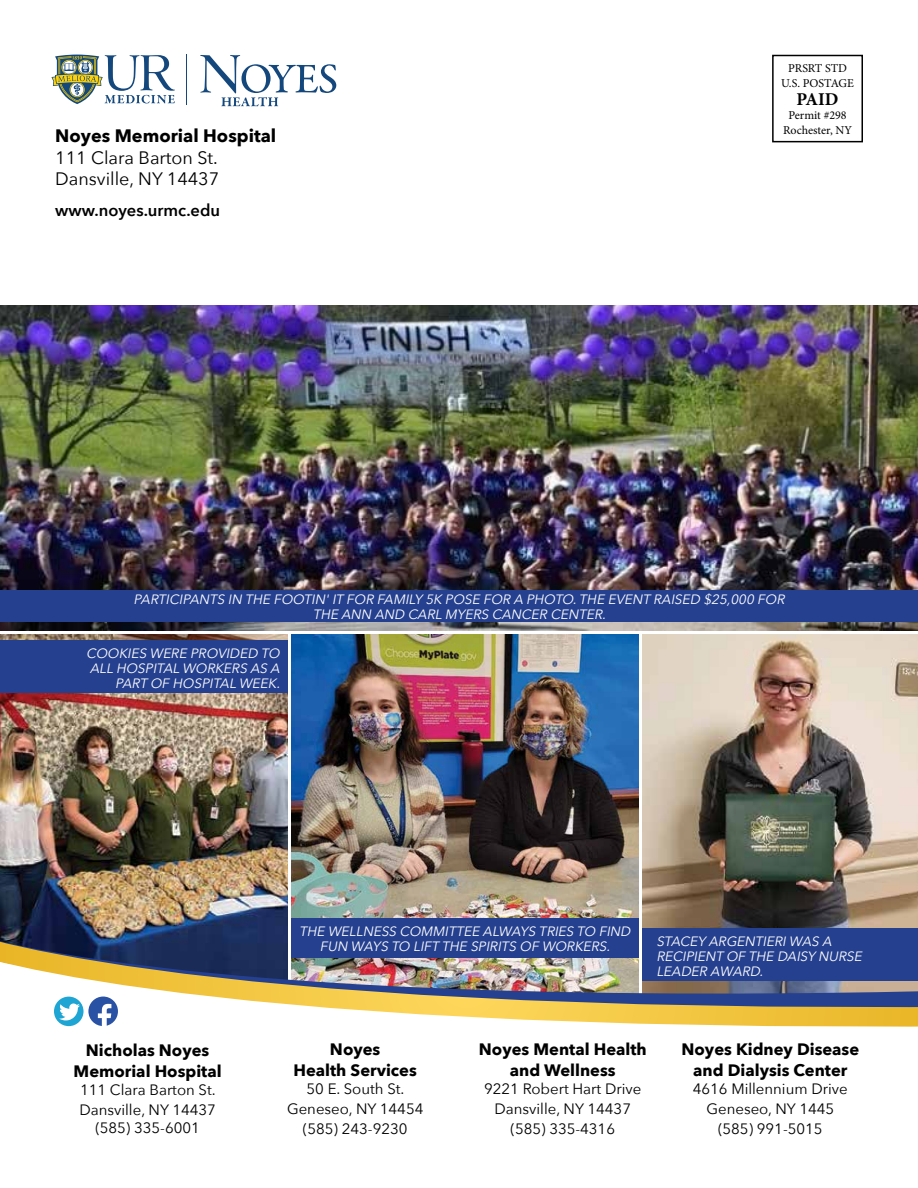
<style>
.page{position:relative;width:918px;height:1188px;background:#fff}
.page>*{position:absolute;margin:0;border:0;box-sizing:border-box;transform-origin:0 0}
.t1{font:18px/21.6px "Avenir Next";color:#000}
.t2{font:700 18px "Avenir Next";color:#000}
.t3{font:700 18px "Minion Pro";color:#000}
.t4{font:700 16.5px/20.7px "Avenir Next";color:#000;text-align:center}
.t5{font:600 16.5px "Avenir Next";color:#000}
.t6{font:15px/20.2px "Avenir Next";color:#000;text-align:center}
.t7{font:italic 13.5px/15px "Avenir Next";color:#fff;text-align:center}
.t8{font:12px/14.4px "Minion Pro";color:#000;text-align:center}
</style>
<div class="page">
<img style="left:643px;top:635px;width:275px;height:282px">
<img style="left:0;top:635px;width:287px;height:282px">
<img style="left:291px;top:635px;width:347px;height:282px">
<hr style="left:186px;top:54px;width:1px;height:50px;background:#14487d">
<svg style="left:51px;top:54px;width:124px;height:50px"></svg>
<svg style="left:200px;top:55px;width:136px;height:51px"></svg>
<div style="left:772px;top:55px;width:91px;height:87px;border:2px solid #000"></div>
<img style="left:0;top:917px;width:918px;height:110px">
<img style="left:0;top:305px;width:918px;height:325px">
<div style="left:0;top:591px;width:918px;height:31px;background:#25408f"></div>
<div style="left:0;top:640px;width:287px;height:53px;background:#25408f"></div>
<div style="left:642px;top:928px;width:276px;height:53px;background:#25408f"></div>
<div style="left:291px;top:919px;width:347px;height:39px;background:#25408f"></div>
<h1 class="t2" style="left:55px;top:120px;width:222px">Noyes Memorial Hospital</h1>
<h1 class="t1" style="left:55px;top:146px;width:165px">111 Clara Barton St.<br>Dansville, NY 14437</h1>
<p class="t5" style="left:55px;top:196px;width:166px">www.noyes.urmc.edu</p>
<p class="t8" style="left:781px;top:61px;width:74px">PRSRT STD<br>U.S. POSTAGE</p>
<h1 class="t3" style="left:797px;top:86px;width:44px">PAID</h1>
<p class="t8" style="left:783px;top:108px;width:70px">Permit #298<br>Rochester, NY</p>
<p class="t7" style="left:134px;top:591px;width:656px">PARTICIPANTS IN THE FOOTIN'ITFOR FAMILY 5K POSE FOR A PHOTO.THE EVENTRAISED $25,000 FOR<br>THE ANN AND CARLMYERS CANCER CENTER.</p>
<p class="t7" style="left:86px;top:645px;width:199px;text-align:right">COOKIES WERE PROVIDED TO<br>ALLHOSPITALWORKERS AS A<br>PARTOF HOSPITALWEEK.</p>
<p class="t4" style="left:74px;top:1040px;width:150px">Nicholas Noyes<br>Memorial Hospital</p>
<p class="t6" style="left:79px;top:1079px;width:138px;text-align:left">111 Clara Barton St.<br>Dansville, NY 14437</p>
<p class="t6" style="left:95px;top:1117px;width:106px">(585) 335-6001</p>
<p class="t7" style="left:299px;top:924px;width:336px">THE WELLNESS COMMITTEE ALWAYS TRIES TO FIND<br>FUN WAYS TO LIFTTHE SPIRITS OF WORKERS.</p>
<p class="t7" style="left:656px;top:934px;width:211px;text-align:left">STACEY ARGENTIERIWAS A<br>RECIPIENTOF THE DAISY NURSE<br>LEADER AWARD.</p>
<p class="t4" style="left:294px;top:1039px;width:125px">Noyes<br>Health Services</p>
<p class="t6" style="left:287px;top:1078px;width:138px">50 E. South St.<br>Geneseo, NY 14454 (585) 243-9230</p>
<p class="t4" style="left:479px;top:1039px;width:169px">Noyes Mental Health and Wellness</p>
<p class="t6" style="left:484px;top:1078px;width:159px">9221 Robert Hart Drive<br>Dansville, NY 14437 (585) 335-4316</p>
<p class="t4" style="left:682px;top:1039px;width:179px">Noyes Kidney Disease and Dialysis Center</p>
<p class="t6" style="left:693px;top:1078px;width:157px">4616 Millennium Drive<br>Geneseo, NY 1445 (585) 991-5015</p>
</div>
